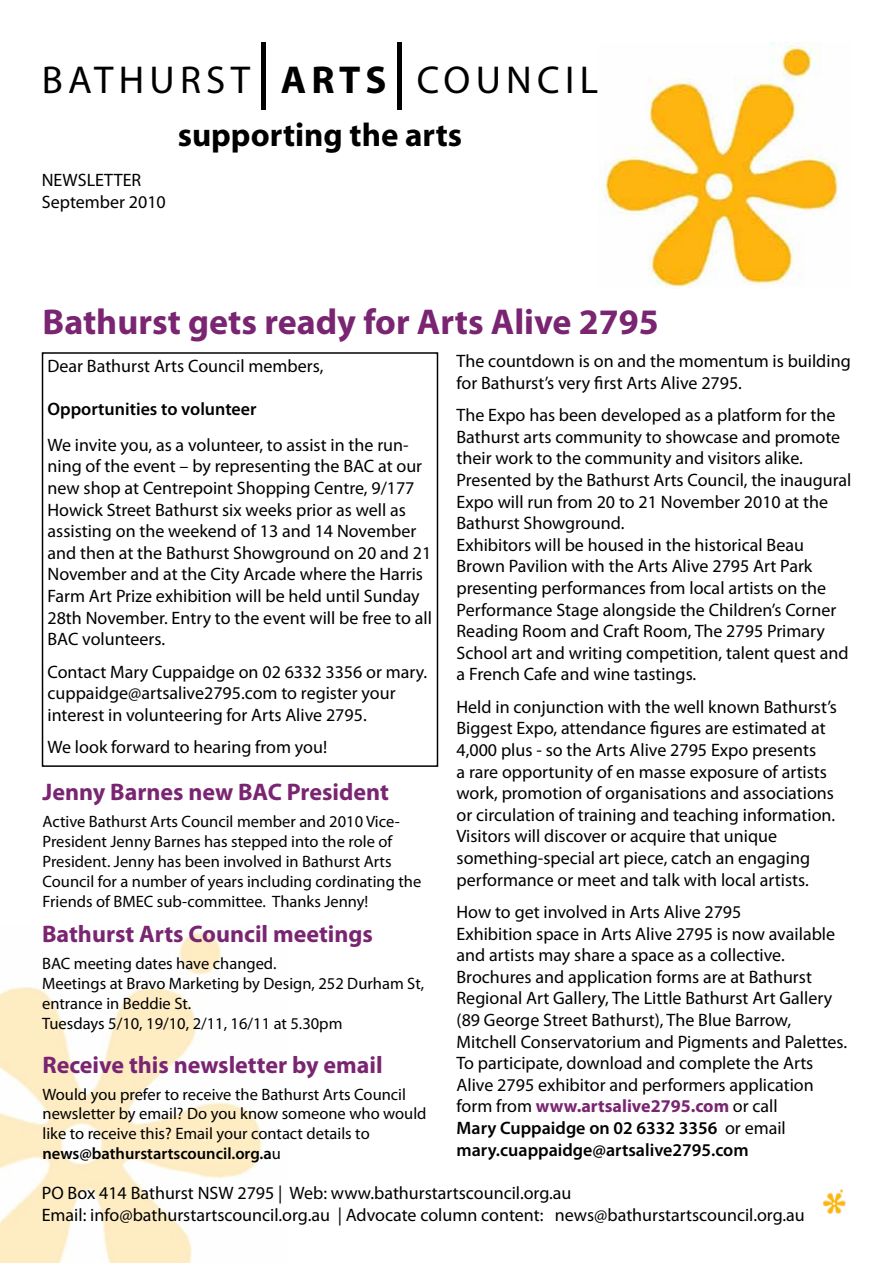
<style>
.page{position:relative;width:893px;height:1263px;background:#fff}
.page>*{position:absolute;margin:0;border:0;box-sizing:border-box;transform-origin:0 0}
.t1{font:39px "Myriad";letter-spacing:.135em;color:#000}
.t2{font:700 36px "Myriad Pro";color:#7a2571}
.t3{font:700 33px "Myriad";color:#000}
.t4{font:700 24px "Myriad Pro";color:#7a2571}
.t5{font:18px/21.6px "Myriad Pro";color:#000}
.t6{font:600 18px "Myriad Pro";color:#000}
.t7{font:18px/21.6px "Myriad";color:#000}
.t8{font:16.5px/19.8px "Myriad Pro";color:#000}
.s1{font-size:67.5px}
.s2{font-weight:700}
.s3{font-weight:700;color:#7a2571}
.s4{font-weight:600}
.s5{font-family:"Myriad"}
</style>
<div class="page">
<img style="left:0;top:932px;width:262px;height:331px">
<img style="left:598px;top:43px;width:241px;height:246px">
<img style="left:823px;top:1190px;width:23px;height:23px">
<div style="left:42px;top:352px;width:396px;height:415px;border:2px solid #000"></div>
<h1 class="t1" style="left:42px;top:61px;width:558px">BATHURST<span class="s1">|</span><span class="s2">ARTS</span><span class="s1">|</span>COUNCIL</h1>
<p class="t7" style="left:42px;top:170px;width:126px">NEWSLETTER<br>September 2010</p>
<h3 class="t3" style="left:178px;top:118px;width:286px">supporting the arts</h3>
<h2 class="t2" style="left:43px;top:299px;width:618px">Bathurst gets ready for Arts Alive 2795</h2>
<p class="t5" style="left:457px;top:350px;width:396px">The countdown is on and the momentum is building for Bathurst’s very first Arts Alive 2795.</p>
<p class="t5" style="left:457px;top:404px;width:396px">The Expo has been developed as a platform for the Bathurst arts community to showcase and promote their work to the community and visitors alike.<br>Presented by the Bathurst Arts Council, the inaugural Expo will run from 20 to 21 November 2010 at the Bathurst Showground.<br>Exhibitors will be housed in the historical Beau Brown Pavilion with the Arts Alive 2795 Art Park presenting performances from local artists on the Performance Stage alongside the Children’s Corner Reading Room and Craft Room, The 2795 Primary School art and writing competition, talent quest and a French Cafe and wine tastings.</p>
<p class="t5" style="left:457px;top:696px;width:382px">Held in conjunction with the well known Bathurst’s Biggest Expo, attendance figures are estimated at 4,000 plus - so the Arts Alive 2795 Expo presents<br>a rare opportunity of en masse exposure of artists work, promotion of organisations and associations or circulation of training and teaching information.<br>Visitors will discover or acquire that unique something-special art piece, catch an engaging performance or meet and talk with local artists.</p>
<p class="t5" style="left:457px;top:901px;width:392px">How to get involved in Arts Alive 2795<br>Exhibition space in Arts Alive 2795 is now available and artists may share a space as a collective.<br>Brochures and application forms are at Bathurst Regional Art Gallery, The Little Bathurst Art Gallery (89 George Street Bathurst), The Blue Barrow, Mitchell Conservatorium and Pigments and Palettes.<br>To participate, download and complete the Arts Alive 2795 exhibitor and performers application form from <span class="s3">www.artsalive2795.com</span> or call<br><span class="s4">Mary Cuppaidge on 02 6332 3356</span> or email <span class="s4">mary.cuappaidge@artsalive2795.com</span></p>
<p class="t5" style="left:48px;top:354px;width:277px">Dear Bathurst Arts Council members,</p>
<p class="t6" style="left:48px;top:397px;width:211px">Opportunities to volunteer</p>
<p class="t5" style="left:48px;top:434px;width:386px">We invite you, as a volunteer, to assist in the run&shy;ning of the event – by representing the BAC at our new shop at Centrepoint Shopping Centre, 9/177<br>Howick Street Bathurst six weeks prior as well as assisting on the weekend of 13 and 14 November and then at the Bathurst Showground on 20 and 21<br>November and at the City Arcade where the Harris Farm Art Prize exhibition will be held until Sunday 28th November. Entry to the event will be free to all BAC volunteers.</p>
<p class="t5" style="left:48px;top:660px;width:381px">Contact Mary Cuppaidge on 02 6332 3356 or mary. cuppaidge@artsalive2795.com to register your interest in volunteering for Arts Alive 2795.</p>
<p class="t5" style="left:48px;top:736px;width:281px">We look forward to hearing from you!</p>
<h3 class="t4" style="left:43px;top:777px;width:348px">Jenny Barnes new BAC President</h3>
<p class="t8" style="left:43px;top:812px;width:380px">Active Bathurst Arts Council member and 2010 Vice-President Jenny Barnes has stepped into the role of President. Jenny has been involved in Bathurst Arts Council for a number of years including cordinating the Friends of BMEC sub-committee. Thanks Jenny!</p>
<h3 class="t4" style="left:42px;top:918px;width:332px">Bathurst Arts Council meetings</h3>
<p class="t8" style="left:42px;top:953px;width:384px">BAC meeting dates have changed.<br>Meetings at Bravo Marketing by Design, 252 Durham St, entrance in Beddie St.<br>Tuesdays 5/10, 19/10, 2/11, 16/11 at 5.30pm</p>
<h3 class="t4" style="left:43px;top:1049px;width:342px">Receive this newsletter by email</h3>
<p class="t8" style="left:43px;top:1084px;width:386px">Would you prefer to receive the Bathurst Arts Council newsletter by email? Do you know someone who would like to receive this? Email your contact details to <span class="s4">news@bathurstartscouncil.org.a</span><span class="s5">u</span></p>
<p class="t5" style="left:42px;top:1182px;width:765px">PO Box 414 Bathurst NSW 2795 | Web: www.bathurstartscouncil.org.au<br>Email: info@bathurstartscouncil.org.au | Advocate column content: news@bathurstartscouncil.org.au</p>
</div>
